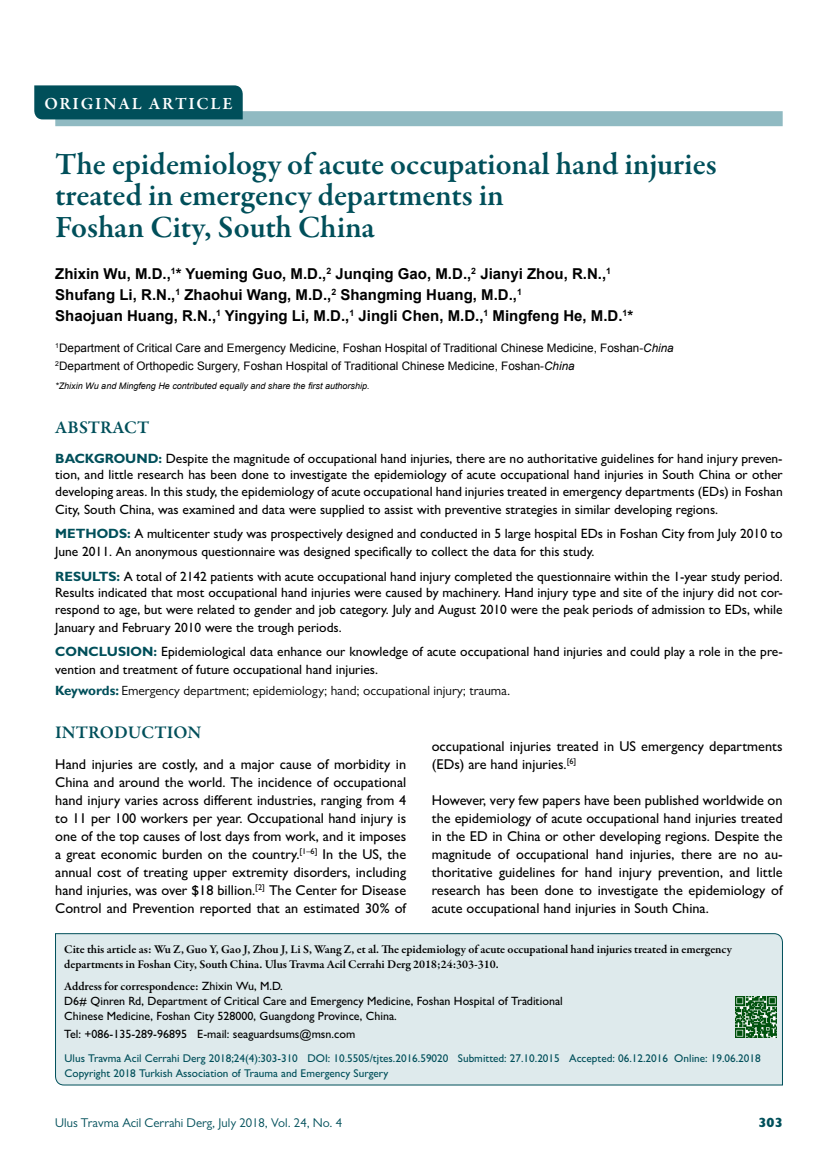
<style>
.page{position:relative;width:838px;height:1170px;background:#fff}
.page>*{position:absolute;margin:0;border:0;box-sizing:border-box;transform-origin:0 0}
.t1{font:600 31.5px/31.5px "Garamond Premr Pro";letter-spacing:-.005em;color:#004f5a}
.t2{font:600 18px "Garamond Premr Pro";letter-spacing:.005em;color:#004f5a}
.t3{font:600 17.25px "Garamond Premr Pro";letter-spacing:.1em;color:#fff}
.t4{font:700 15px/21px "Arial";color:#000}
.t5{font:500 14.25px/18px "Gill Sans MT Pro";color:#000;text-align:justify}
.t6{font:500 13.5px/16.5px "Gill Sans MT Pro";color:#000}
.t7{font:800 13.5px "Gill Sans MT Pro";color:#004f5a}
.t8{font:13.35px "Gill Sans MT Pro";color:#000}
.t9{font:12.75px "Gill Sans MT Pro";color:#004f5a}
.t10{font:600 12px/15px "Garamond Premr Pro";letter-spacing:-.005em;color:#000}
.t11{font:500 12px/15px "Gill Sans MT Pro";color:#000}
.t12{font:11.7px/18px "Arial";color:#000}
.t13{font:500 11.25px/15px "Gill Sans MT Pro";color:#004f5a}
.t14{font:italic 9px "Arial";color:#000}
.s1{font-style:italic}
.s2{font-weight:700;color:#004f5a}
.s3{font-family:"Gill Sans";font-weight:700;color:#004f5a}
.s4{font-family:"Gill Sans MT Pro";font-weight:500}
</style>
<div class="page">
<div style="left:55px;top:111px;width:727px;height:15px;background:#90bac2"></div>
<div style="left:34px;top:85px;width:209px;height:34px;background:#004f5a"></div>
<div style="left:55px;top:933px;width:728px;height:152px;background:#deeaec"></div>
<img style="left:735px;top:996px;width:41px;height:41px">
<p class="t3" style="left:44px;top:93px;width:190px">ORIGINAL ARTICLE</p>
<h1 class="t1" style="left:55px;top:149px;width:663px">The epidemiology of acute occupational hand injuries treated in emergency departments in<br>Foshan City, South China</h1>
<p class="t4" style="left:55px;top:264px;width:579px">Zhixin Wu, M.D.,<sup>1</sup>* Yueming Guo, M.D.,<sup>2</sup> Junqing Gao, M.D.,<sup>2</sup> Jianyi Zhou, R.N.,<sup>1<br></sup>Shufang Li, R.N.,<sup>1</sup> Zhaohui Wang, M.D.,<sup>2</sup> Shangming Huang, M.D.,<sup>1<br></sup>Shaojuan Huang, R.N.,<sup>1</sup> Yingying Li, M.D.,<sup>1</sup> Jingli Chen, M.D.,<sup>1</sup> Mingfeng He, M.D.<sup>1</sup>*</p>
<p class="t12" style="left:55px;top:339px;width:620px"><sup>1</sup>Department of Critical Care and Emergency Medicine, Foshan Hospital of Traditional Chinese Medicine, Foshan-<span class="s1">China<br></span><sup>2</sup>Department of Orthopedic Surgery, Foshan Hospital of Traditional Chinese Medicine, Foshan-<span class="s1">China</span></p>
<p class="t14" style="left:55px;top:380px;width:316px">*Zhixin Wu and Mingfeng He contributed equally and share the first authorship.</p>
<h2 class="t2" style="left:55px;top:417px;width:95px">ABSTRACT</h2>
<p class="t6" style="left:55px;top:450px;width:729px;text-align:justify"><span class="s2">BACKGROUND:</span> Despite the magnitude of occupational hand injuries, there are no authoritative guidelines for hand injury preven&shy;tion, and little research has been done to investigate the epidemiology of acute occupational hand injuries in South China or other developing areas. In this study, the epidemiology of acute occupational hand injuries treated in emergency departments (EDs) in Foshan</p>
<p class="t6" style="left:55px;top:497px;width:729px;line-height:24.5px">City, South China, was examined and data were supplied to assist with preventive strategies in similar developing regions.<br><span class="s2">METHODS:</span> A multicenter study was prospectively designed and conducted in 5 large hospital EDs in Foshan City from July 2010 to</p>
<p class="t6" style="left:55px;top:539px;width:729px;line-height:24.5px">June 2011. An anonymous questionnaire was designed specifically to collect the data for this study.<br><span class="s2">RESULTS:</span> A total of 2142 patients with acute occupational hand injury completed the questionnaire within the 1-year study period.</p>
<p class="t6" style="left:55px;top:584px;width:729px">Results indicated that most occupational hand injuries were caused by machinery. Hand injury type and site of the injury did not cor&shy;respond to age, but were related to gender and job category. July and August 2010 were the peak periods of admission to EDs, while</p>
<p class="t6" style="left:55px;top:614px;width:729px;line-height:24.5px">January and February 2010 were the trough periods.<br><span class="s2">CONCLUSION:</span> Epidemiological data enhance our knowledge of acute occupational hand injuries and could play a role in the pre-</p>
<p class="t6" style="left:55px;top:660px;width:324px">vention and treatment of future occupational hand injuries.</p>
<p class="t8" style="left:55px;top:682px;width:456px"><span class="s3">Keywords:</span> Emergency department; epidemiology; hand; occupational injury; trauma.</p>
<h2 class="t2" style="left:55px;top:721px;width:148px">INTRODUCTION</h2>
<p class="t5" style="left:55px;top:755px;width:352px">Hand injuries are costly, and a major cause of morbidity in China and around the world. The incidence of occupational hand injury varies across different industries, ranging from 4 to 11 per 100 workers per year. Occupational hand injury is one of the top causes of lost days from work, and it imposes a great economic burden on the country.<sup>[1–6]</sup> In the US, the annual cost of treating upper extremity disorders, including hand injuries, was over $18 billion.<sup>[2]</sup> The Center for Disease Control and Prevention reported that an estimated 30% of</p>
<p class="t10" style="left:64px;top:941px;width:669px">Cite this article as: Wu Z, Guo Y, Gao J, Zhou J, Li S, Wang Z, et al. The epidemiology of acute occupational hand injuries treated in emergency departments in Foshan City, South China. Ulus Travma Acil Cerrahi Derg 2018;24:303-310.</p>
<p class="t10" style="left:64px;top:978px;width:220px">Address for correspondence: <span class="s4">Zhixin Wu, M.D.</span></p>
<p class="t11" style="left:64px;top:993px;width:500px">D6# Qinren Rd, Department of Critical Care and Emergency Medicine, Foshan Hospital of Traditional<br>Chinese Medicine, Foshan City 528000, Guangdong Province, China.</p>
<p class="t11" style="left:64px;top:1026px;width:292px">Tel: +086-135-289-96895 E-mail: seaguardsums@msn.com</p>
<p class="t13" style="left:65px;top:1050px;width:697px">Ulus Travma Acil Cerrahi Derg 2018;24(4):303-310 DOI: 10.5505/tjtes.2016.59020 Submitted: 27.10.2015 Accepted: 06.12.2016 Online: 19.06.2018<br>Copyright 2018 Turkish Association of Trauma and Emergency Surgery</p>
<p class="t5" style="left:432px;top:737px;width:352px">occupational injuries treated in US emergency departments (EDs) are hand injuries.<sup>[6]</sup></p>
<p class="t5" style="left:432px;top:791px;width:352px">However, very few papers have been published worldwide on the epidemiology of acute occupational hand injuries treated in the ED in China or other developing regions. Despite the magnitude of occupational hand injuries, there are no au&shy;thoritative guidelines for hand injury prevention, and little research has been done to investigate the epidemiology of acute occupational hand injuries in South China.</p>
<p class="t9" style="left:55px;top:1115px;width:288px">Ulus Travma Acil Cerrahi Derg, July 2018, Vol. 24, No. 4</p>
<p class="t7" style="left:758px;top:1114px;width:26px">303</p>
</div>
